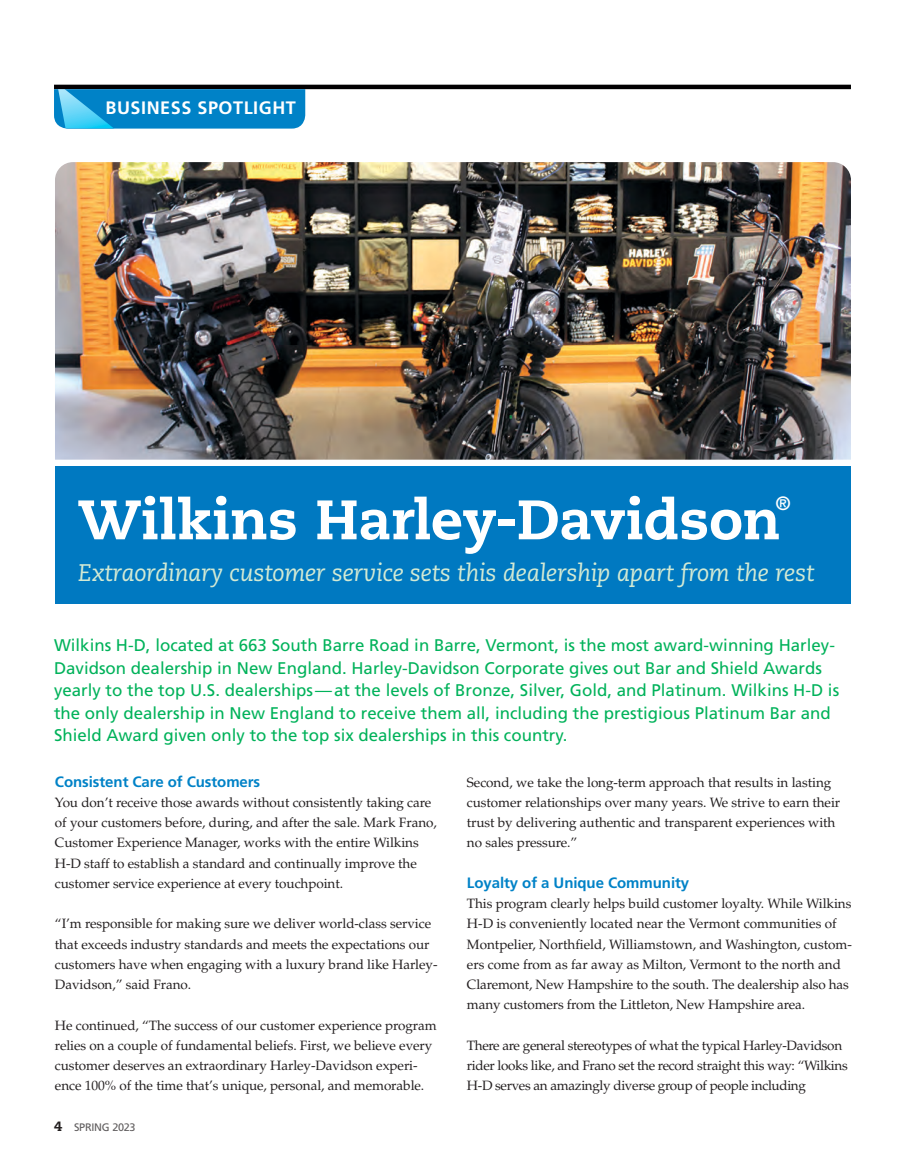
<style>
.page{position:relative;width:905px;height:1161px;background:#fff}
.page>*{position:absolute;margin:0;border:0;box-sizing:border-box;transform-origin:0 0}
.Body_-_Title{font:800 55.5px "Caecilia LT Std";letter-spacing:-.005em;color:#fff}
.Body_-_Title-2{font:italic 24px "Caecilia LT Std";letter-spacing:-.01em;color:#d3ead4}
.Body_-_Title-3{font:800 19.2px "Caecilia LT Std";color:#fff}
.Color_Intro_Paragrap{font:700 18px "Frutiger";letter-spacing:.03em;color:#fff}
.Body_-_Deck{font:16.8px/22.5px "Frutiger";color:#00b25a}
.t1{font:700 15px "Frutiger";letter-spacing:-.005em;color:#0082c7}
.t2{font:13.5px/20.2px "Palatino LT Std";letter-spacing:-.005em;color:#231f20}
.t3{font:13.5px/20.2px "Palatino LT Std";letter-spacing:-.025em;color:#231f20}
.t4{font:10.8px "Frutiger";letter-spacing:-.02em;color:#605d5e}
.s1{font-family:"Caecilia LT Std";font-weight:800;font-size:13.5px;color:#231f20}
</style>
<div class="page">
<hr style="left:54px;top:85px;width:796px;height:4px;background:#020002">
<svg style="left:54px;top:89px;width:251px;height:40px;background:#0e8dcd"></svg>
<div style="left:55px;top:466px;width:795px;height:137px;background:#0079c1"></div>
<img style="left:55px;top:162px;width:795px;height:298px">
<p class="Color_Intro_Paragrap" style="left:106px;top:98px;width:192px">BUSINESS SPOTLIGHT</p>
<p class="Body_-_Title" style="left:78px;top:485px;width:704px">Wilkins Harley-Davidson</p>
<p class="Body_-_Title-3" style="left:775px;top:492px;width:17px">®</p>
<p class="Body_-_Title-2" style="left:78px;top:559px;width:737px">Extraordinary customer service sets this dealership apart from the rest</p>
<p class="Body_-_Deck" style="left:54px;top:634px;width:786px">Wilkins H-D, located at 663 South Barre Road in Barre, Vermont, is the most award-winning Harley-Davidson dealership in New England. Harley-Davidson Corporate gives out Bar and Shield Awards yearly to the top U.S. dealerships—at the levels of Bronze, Silver, Gold, and Platinum. Wilkins H-D is the only dealership in New England to receive them all, including the prestigious Platinum Bar and Shield Award given only to the top six dealerships in this country.</p>
<p class="t1" style="left:55px;top:773px;width:207px">Consistent Care of Customers</p>
<p class="t2" style="left:55px;top:792px;width:383px">You don’t receive those awards without consistently taking care of your customers before, during, and after the sale. Mark Frano, Customer Experience Manager, works with the entire Wilkins H-D staff to establish a standard and continually improve the customer service experience at every touchpoint.</p>
<p class="t2" style="left:55px;top:914px;width:384px">“I’m responsible for making sure we deliver world-class service that exceeds industry standards and meets the expectations our customers have when engaging with a luxury brand like Harley-Davidson,” said Frano.</p>
<p class="t2" style="left:55px;top:1015px;width:383px">He continued, “The success of our customer experience program relies on a couple of fundamental beliefs. First, we believe every customer deserves an extraordinary Harley-Davidson experi&shy;ence 100% of the time that’s unique, personal, and memorable.</p>
<p class="t4" style="left:54px;top:1121px;width:83px"><span class="s1">4</span> SPRING 2023</p>
<p class="t2" style="left:467px;top:772px;width:375px">Second, we take the long-term approach that results in lasting customer relationships over many years. We strive to earn their trust by delivering authentic and transparent experiences with no sales pressure.”</p>
<p class="t1" style="left:467px;top:874px;width:224px">Loyalty of a Unique Community</p>
<p class="t2" style="left:467px;top:894px;width:386px">This program clearly helps build customer loyalty. While Wilkins H-D is conveniently located near the Vermont communities of Montpelier, Northfield, Williamstown, and Washington, custom&shy;ers come from as far away as Milton, Vermont to the north and Claremont, New Hampshire to the south. The dealership also has many customers from the Littleton, New Hampshire area.</p>
<p class="t3" style="left:467px;top:1035px;width:382px">There are general stereotypes of what the typical Harley-Davidson rider looks like, and Frano set the record straight this way: “Wilkins<br>H-D serves an amazingly diverse group of people including</p>
</div>
